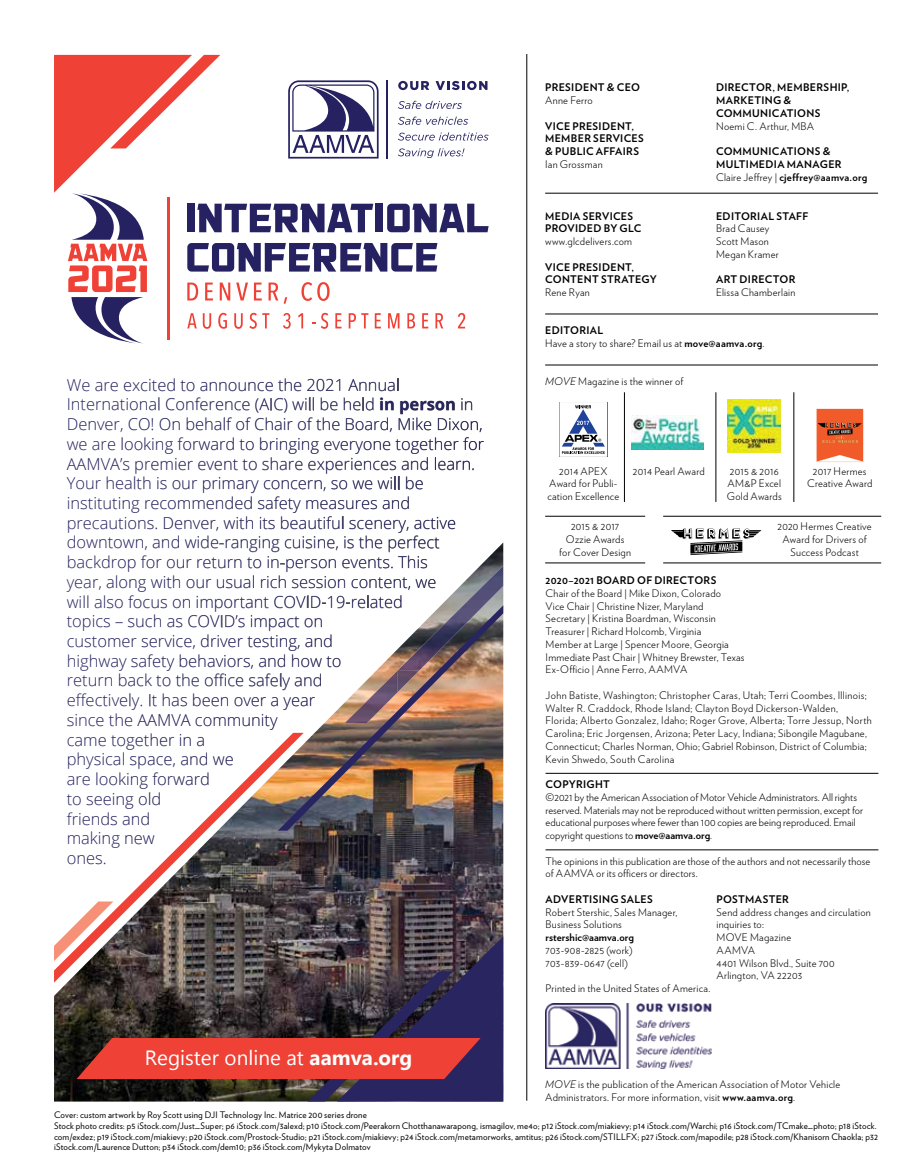
<style>
.page{position:relative;width:905px;height:1175px;background:#fff}
.page>*{position:absolute;margin:0;border:0;box-sizing:border-box;transform-origin:0 0}
.t1{font:20.55px "Gadugi";color:#fff}
.t2{font:300 16.35px/19.6px "Open Sans";color:#282561}
.t3{font:300 10.5px/12.8px "Verlag";letter-spacing:.02em;color:#000}
.t4{font:700 10.5px/12.8px "Verlag";letter-spacing:.03em;color:#000}
.t5{font:700 10.5px "Verlag";letter-spacing:.005em;color:#000}
.t6{font:9px/11.4px "Verlag";letter-spacing:.02em;color:#000}
.s1{font-weight:700}
.s2{font-weight:300}
.s3{font-style:italic}
</style>
<div class="page">
<hr style="left:526px;top:54px;width:1px;height:1046px;background:#000">
<img style="left:304px;top:543px;width:199px;height:358px">
<svg style="left:104px;top:824px;width:200px;height:77px"></svg>
<img style="left:278px;top:670px;width:225px;height:160px">
<img style="left:484px;top:565px;width:19px;height:105px">
<svg style="left:96px;top:382px;width:22px;height:9px"></svg>
<svg style="left:124px;top:378px;width:51px;height:13px"></svg>
<svg style="left:181px;top:380px;width:13px;height:11px"></svg>
<svg style="left:200px;top:378px;width:101px;height:13px"></svg>
<svg style="left:307px;top:379px;width:33px;height:12px"></svg>
<svg style="left:348px;top:378px;width:50px;height:13px"></svg>
<svg style="left:83px;top:398px;width:401px;height:426px"></svg>
<svg style="left:92px;top:831px;width:28px;height:17px"></svg>
<svg style="left:126px;top:835px;width:28px;height:9px"></svg>
<svg style="left:87px;top:855px;width:18px;height:9px"></svg>
<svg style="left:54px;top:901px;width:449px;height:201px;background:#664146"></svg>
<svg style="left:54px;top:55px;width:434px;height:288px"></svg>
<hr style="left:545px;top:193px;width:333px;height:1px;background:#000">
<hr style="left:545px;top:314px;width:333px;height:1px;background:#000">
<hr style="left:545px;top:365px;width:333px;height:1px;background:#000">
<hr style="left:624px;top:392px;width:1px;height:110px;background:#000">
<svg style="left:816px;top:409px;width:47px;height:53px;background:#df643b"></svg>
<svg style="left:559px;top:402px;width:46px;height:54px"></svg>
<hr style="left:715px;top:392px;width:1px;height:110px;background:#000">
<hr style="left:793px;top:392px;width:1px;height:110px;background:#000">
<img style="left:727px;top:400px;width:53px;height:53px">
<img style="left:631px;top:416px;width:73px;height:34px">
<img style="left:545px;top:1003px;width:166px;height:65px">
<hr style="left:545px;top:773px;width:333px;height:1px;background:#000">
<hr style="left:545px;top:849px;width:333px;height:1px;background:#000">
<hr style="left:545px;top:516px;width:100px;height:1px;background:#000">
<hr style="left:545px;top:562px;width:100px;height:1px;background:#000">
<hr style="left:663px;top:516px;width:218px;height:1px;background:#000">
<hr style="left:663px;top:562px;width:218px;height:1px;background:#000">
<svg style="left:671px;top:528px;width:90px;height:27px"></svg>
<p class="t2" style="left:67px;top:374px;width:419px">We are excited to announce the 2021 Annual International Conference (AIC) will be held <span class="s1">in person</span> in Denver, CO! On behalf of Chair of the Board, Mike Dixon, we are looking forward to bringing everyone together for AAMVA’s premier event to share experiences and learn.<br>Your health is our primary concern, so we will be instituting recommended safety measures and precautions. Denver, with its beautiful scenery, active downtown, and wide-ranging cuisine, is the perfect backdrop for our return to in-person events. This<br>year, along with our usual rich session content, we<br>will also focus on important COVID-19-related<br>topics – such as COVID’s impact on<br>customer service, driver testing, and<br>highway safety behaviors, and how to<br>return back to the office safely and<br>effectively. It has been over a year<br>since the AAMVA community<br>came together in a<br>physical space, and we<br>are looking forward<br>to seeing old<br>friends and<br>making new<br>ones.</p>
<h1 class="t1" style="left:145px;top:1044px;width:269px">Register online at <span class="s1">aamva.org</span></h1>
<p class="t4" style="left:545px;top:81px;width:96px">PRESIDENT &amp; CEO</p>
<p class="t3" style="left:545px;top:93px;width:49px">Anne Ferro</p>
<p class="t4" style="left:545px;top:119px;width:100px">VICE PRESIDENT,<br>MEMBER SERVICES &amp; PUBLIC AFFAIRS</p>
<p class="t3" style="left:545px;top:157px;width:59px">Ian Grossman</p>
<p class="t4" style="left:716px;top:81px;width:135px">DIRECTOR, MEMBERSHIP,<br>MARKETING &amp;<br>COMMUNICATIONS</p>
<p class="t3" style="left:716px;top:119px;width:99px">Noemi C. Arthur, MBA</p>
<p class="t4" style="left:716px;top:144px;width:153px">COMMUNICATIONS &amp;<br>MULTIMEDIA MANAGER<br><span class="s2">Claire Jeffrey |</span> cjeffrey@aamva.org</p>
<p class="t4" style="left:716px;top:209px;width:94px">EDITORIAL STAFF</p>
<p class="t3" style="left:716px;top:222px;width:64px">Brad Causey<br>Scott Mason<br>Megan Kramer</p>
<p class="t4" style="left:716px;top:273px;width:81px">ART DIRECTOR</p>
<p class="t3" style="left:716px;top:285px;width:81px">Elissa Chamberlain</p>
<p class="t3" style="left:545px;top:324px;width:221px"><span class="s1">EDITORIAL<br></span>Have a story to share? Email us at <span class="s1">move@aamva.org</span>.</p>
<p class="t3" style="left:545px;top:375px;width:140px"><span class="s3">MOVE</span> Magazine is the winner of</p>
<p class="t4" style="left:545px;top:209px;width:98px">MEDIA SERVICES<br>PROVIDED BY GLC</p>
<p class="t3" style="left:545px;top:234px;width:88px">www.glcdelivers.com</p>
<p class="t4" style="left:545px;top:260px;width:113px">VICE PRESIDENT,<br>CONTENT STRATEGY</p>
<p class="t3" style="left:545px;top:285px;width:46px">Rene Ryan</p>
<p class="t3" style="left:547px;top:464px;width:73px;text-align:center">2014 APEX<br>Award for Publi&shy;cation Excellence</p>
<p class="t3" style="left:633px;top:464px;width:73px">2014 Pearl Award</p>
<p class="t3" style="left:726px;top:464px;width:56px">2015 &amp; 2016<br>AM&amp;P Excel<br>Gold Awards</p>
<p class="t3" style="left:807px;top:464px;width:67px;text-align:center">2017 Hermes<br>Creative Award</p>
<p class="t3" style="left:559px;top:520px;width:73px;text-align:center">2015 &amp; 2017<br>Ozzie Awards for Cover Design</p>
<p class="t3" style="left:777px;top:520px;width:96px;text-align:center">2020 Hermes Creative<br>Award for Drivers of<br>Success Podcast</p>
<p class="t4" style="left:545px;top:573px;width:172px">2020–2021 BOARD OF DIRECTORS</p>
<p class="t3" style="left:545px;top:586px;width:200px">Chair of the Board | Mike Dixon, Colorado<br>Vice Chair | Christine Nizer, Maryland Secretary | Kristina Boardman, Wisconsin Treasurer | Richard Holcomb, Virginia<br>Member at Large | Spencer Moore, Georgia Immediate Past Chair | Whitney Brewster, Texas Ex-Officio | Anne Ferro, AAMVA</p>
<p class="t3" style="left:545px;top:688px;width:327px">John Batiste, Washington; Christopher Caras, Utah; Terri Coombes, Illinois; Walter R. Craddock, Rhode Island; Clayton Boyd Dickerson-Walden, Florida; Alberto Gonzalez, Idaho; Roger Grove, Alberta; Torre Jessup, North Carolina; Eric Jorgensen, Arizona; Peter Lacy, Indiana; Sibongile Magubane, Connecticut; Charles Norman, Ohio; Gabriel Robinson, District of Columbia; Kevin Shwedo, South Carolina</p>
<p class="t4" style="left:545px;top:777px;width:66px">COPYRIGHT</p>
<p class="t3" style="left:545px;top:790px;width:319px">©2021 by the American Association of Motor Vehicle Administrators. All rights reserved. Materials may not be reproduced without written permission, except for educational purposes where fewer than 100 copies are being reproduced. Email copyright questions to <span class="s1">move@aamva.org</span>.</p>
<p class="t3" style="left:545px;top:853px;width:326px">The opinions in this publication are those of the authors and not necessarily those of AAMVA or its officers or directors.</p>
<p class="t4" style="left:545px;top:892px;width:109px">ADVERTISING SALES</p>
<p class="t3" style="left:545px;top:904px;width:133px">Robert Stershic, Sales Manager,<br>Business Solutions</p>
<p class="t5" style="left:545px;top:929px;width:90px">rstershic@aamva.org</p>
<p class="t3" style="left:545px;top:943px;width:88px">703-908-2825 (work)<br>703-839-0647 (cell)</p>
<p class="t4" style="left:716px;top:892px;width:74px">POSTMASTER</p>
<p class="t3" style="left:716px;top:904px;width:156px">Send address changes and circulation inquiries to:<br>MOVE Magazine<br>AAMVA<br>4401 Wilson Blvd., Suite 700<br>Arlington, VA 22203</p>
<p class="t3" style="left:545px;top:981px;width:166px">Printed in the United States of America.</p>
<p class="t3" style="left:545px;top:1077px;width:297px"><span class="s3">MOVE</span> is the publication of the American Association of Motor Vehicle<br>Administrators. For more information, visit <span class="s1">www.aamva.org</span>.</p>
<p class="t6" style="left:54px;top:1108px;width:824px">Cover: custom artwork by Roy Scott using DJI Technology Inc. Matrice 200 series drone<br>Stock photo credits: p5 iStock.com/Just_Super; p6 iStock.com/3alexd; p10 iStock.com/Peerakorn Chotthanawarapong, ismagilov, me4o; p12 iStock.com/miakievy; p14 iStock.com/Warchi; p16 iStock.com/TCmake_photo; p18 iStock.</p>
<p class="t6" style="left:54px;top:1130px;width:825px;line-height:10.5px">com/exdez; p19 iStock.com/miakievy; p20 iStock.com/Prostock-Studio; p21 iStock.com/miakievy; p24 iStock.com/metamorworks, amtitus; p26 iStock.com/STILLFX; p27 iStock.com/mapodile; p28 iStock.com/Khanisorn Chaokla; p32 iStock.com/Laurence Dutton; p34 iStock.com/dem10; p36 iStock.com/Mykyta Dolmatov</p>
</div>
